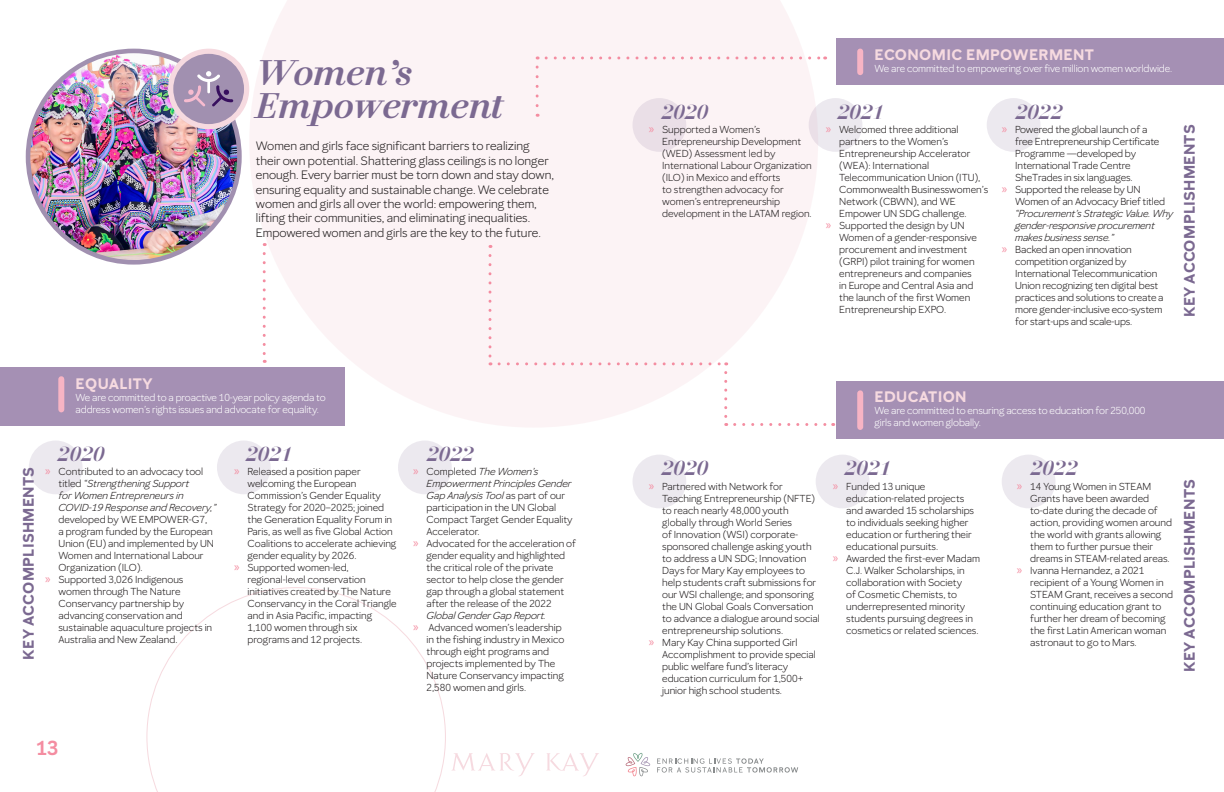
<style>
.page{position:relative;width:1224px;height:792px;background:#fff}
.page>*{position:absolute;margin:0;border:0;box-sizing:border-box;transform-origin:0 0}
.t1{font:35px/33px "Mary Kay Serif 000 Sem Bd Ita";color:#7b6991}
.t2{font:20px "Mary Kay Serif 100 Sem Bd Ita";letter-spacing:.025em;color:#7b6991}
.t3{font:600 20px "Mary Kay Sans";color:#f48da1}
.t4{font:700 15px "Mary Kay Sans";letter-spacing:.025em;color:#7b6991}
.t5{font:700 15px "Mary Kay Sans";letter-spacing:.025em;color:#f6dae0}
.t6{font:12px/14.4px "Mary Kay Sans";color:#231f20}
.t7{font:10px/12px "Mary Kay Sans";color:#231f20}
.t8{font:10px/12px "Mary Kay Sans";letter-spacing:-.01em;color:#fff}
.t9{font:italic 10px/12px "Mary Kay Sans";letter-spacing:-.01em;color:#231f20}
.s1{font-family:"Myriad Pro";font-size:13px;color:#f48da1}
.s2{font-style:italic}
.s3{font-family:"Myriad Pro";font-style:normal;font-size:13px;color:#f48da1}
.s4{font-style:normal}
</style>
<div class="page">
<svg style="left:249px;top:0;width:569px;height:427px;fill:#fcf3f5"></svg>
<svg style="left:263px;top:254px;width:3px;height:109px"></svg>
<div style="left:217px;top:441px;width:54px;height:53px;background:#ece9ef;border-radius:50%"></div>
<div style="left:398px;top:441px;width:54px;height:53px;background:#ece9ef;border-radius:50%"></div>
<svg style="left:146px;top:587px;width:300px;height:205px"></svg>
<img style="left:28px;top:51px;width:211px;height:211px">
<div style="left:26px;top:49px;width:216px;height:216px;border:5px solid #a190b0;border-radius:50%"></div>
<div style="left:0;top:367px;width:344px;height:58px;background:#a590b4"></div>
<div style="left:58px;top:379px;width:6px;height:30px;background:#f7b4c4"></div>
<div style="left:29px;top:441px;width:54px;height:53px;background:#ece9ef;border-radius:50%"></div>
<svg style="left:452px;top:753px;width:83px;height:23px"></svg>
<svg style="left:546px;top:753px;width:53px;height:23px"></svg>
<div style="left:168px;top:49px;width:81px;height:80px;background:#f6dae0;border-radius:50%"></div>
<div style="left:173px;top:54px;width:71px;height:70px;background:#a190b0;border-radius:50%"></div>
<svg style="left:184px;top:71px;width:49px;height:36px"></svg>
<div style="left:837px;top:39px;width:387px;height:46px;background:#a590b4"></div>
<div style="left:857px;top:52px;width:6px;height:20px;background:#f7b4c4"></div>
<svg style="left:657px;top:758px;width:141px;height:15px"></svg>
<svg style="left:626px;top:753px;width:24px;height:23px"></svg>
<div style="left:809px;top:98px;width:53px;height:54px;background:#ece9ef;border-radius:50%"></div>
<div style="left:987px;top:98px;width:53px;height:54px;background:#ece9ef;border-radius:50%"></div>
<div style="left:633px;top:98px;width:53px;height:54px;background:#eadfe7;border-radius:50%"></div>
<div style="left:837px;top:381px;width:387px;height:58px;background:#a590b4"></div>
<div style="left:857px;top:393px;width:6px;height:34px;background:#f7b4c4"></div>
<div style="left:816px;top:455px;width:53px;height:53px;background:#ece9ef;border-radius:50%"></div>
<div style="left:1002px;top:455px;width:53px;height:53px;background:#ece9ef;border-radius:50%"></div>
<div style="left:633px;top:455px;width:53px;height:53px;background:#ece9ef;border-radius:50%"></div>
<svg style="left:488px;top:255px;width:4px;height:110px"></svg>
<svg style="left:499px;top:362px;width:228px;height:3px"></svg>
<svg style="left:724px;top:373px;width:3px;height:53px"></svg>
<svg style="left:735px;top:423px;width:99px;height:3px"></svg>
<svg style="left:536px;top:56px;width:3px;height:50px"></svg>
<svg style="left:546px;top:56px;width:280px;height:3px"></svg>
<p class="t1" style="left:256px;top:55px;width:249px">Women’s<br>Empowerment</p>
<p class="t6" style="left:256px;top:139px;width:300px">Women and girls face significant barriers to realizing their own potential. Shattering glass ceilings is no longer enough. Every barrier must be torn down and stay down, ensuring equality and sustainable change. We celebrate women and girls all over the world: empowering them, lifting their communities, and eliminating inequalities.<br>Empowered women and girls are the key to the future.</p>
<p class="t5" style="left:76px;top:375px;width:78px">EQUALITY</p>
<p class="t8" style="left:76px;top:392px;width:252px">We are committed to a proactive 10-year policy agenda to address women’s rights issues and advocate for equality.</p>
<p class="t2" style="left:58px;top:441px;width:48px">2020</p>
<p class="t2" style="left:246px;top:441px;width:48px">2021</p>
<p class="t2" style="left:428px;top:441px;width:48px">2022</p>
<p class="t4" style="left:19px;top:660px;width:194px;rotate:-90deg">KEY ACCOMPLISHMENTS</p>
<p class="t7" style="left:58px;top:466px;width:159px;text-indent:-14px"><span class="s1">»</span> Contributed to an advocacy tool titled <span class="s2">“Strengthening Support<br>for Women Entrepreneurs in<br>COVID-19 Response and Recovery,” </span>developed by WE EMPOWER-G7,<br>a program funded by the European<br>Union (EU) and implemented by UN<br>Women and International Labour<br>Organization (ILO).</p>
<p class="t7" style="left:58px;top:574px;width:155px;text-indent:-14px"><span class="s1">»</span> Supported 3,026 Indigenous women through The Nature<br>Conservancy partnership by advancing conservation and sustainable aquaculture projects in<br>Australia and New Zealand.</p>
<p class="t7" style="left:248px;top:466px;width:150px;text-indent:-14px"><span class="s1">»</span> Released a position paper welcoming the European<br>Commission’s Gender Equality<br>Strategy for 2020–2025; joined the Generation Equality Forum in<br>Paris, as well as five Global Action<br>Coalitions to accelerate achieving gender equality by 2026.</p>
<p class="t7" style="left:248px;top:562px;width:151px;text-indent:-14px"><span class="s1">»</span> Supported women-led, regional-level conservation initiatives created by The Nature<br>Conservancy in the Coral Triangle and in Asia Pacific, impacting<br>1,100 women through six programs and 12 projects.</p>
<p class="t7" style="left:426px;top:466px;width:148px;text-indent:-14px"><span class="s1">»</span> Completed <span class="s2">The Women’s<br>Empowerment Principles Gender<br>Gap Analysis Tool</span> as part of our participation in the UN Global<br>Compact Target Gender Equality<br>Accelerator.</p>
<p class="t7" style="left:426px;top:538px;width:151px;text-indent:-14px"><span class="s1">»</span> Advocated for the acceleration of gender equality and highlighted the critical role of the private sector to help close the gender gap through a global statement after the release of the 2022<br><span class="s2">Global Gender Gap Report.</span></p>
<p class="t7" style="left:426px;top:622px;width:139px;text-indent:-14px"><span class="s1">»</span> Advanced women’s leadership in the fishing industry in Mexico through eight programs and projects implemented by The<br>Nature Conservancy impacting<br>2,580 women and girls.</p>
<h2 class="t3" style="left:36px;top:736px;width:24px">13</h2>
<p class="t5" style="left:875px;top:45px;width:221px">ECONOMIC EMPOWERMENT</p>
<p class="t8" style="left:875px;top:62px;width:299px">We are committed to empowering over five million women worldwide.</p>
<p class="t2" style="left:662px;top:98px;width:48px">2020</p>
<p class="t2" style="left:838px;top:98px;width:48px">2021</p>
<p class="t2" style="left:1016px;top:98px;width:48px">2022</p>
<p class="t7" style="left:662px;top:123px;width:151px;text-indent:-14px"><span class="s1">»</span> Supported a Women’s<br>Entrepreneurship Development (WED) Assessment led by<br>International Labour Organization (ILO) in Mexico and efforts<br>to strengthen advocacy for women’s entrepreneurship development in the LATAM region.</p>
<p class="t7" style="left:839px;top:123px;width:150px;text-indent:-14px"><span class="s1">»</span> Welcomed three additional partners to the Women’s<br>Entrepreneurship Accelerator (WEA): International<br>Telecommunication Union (ITU),<br>Commonwealth Businesswomen’s<br>Network (CBWN), and WE<br>Empower UN SDG challenge.</p>
<p class="t7" style="left:839px;top:219px;width:139px;text-indent:-14px"><span class="s1">»</span> Supported the design by UN<br>Women of a gender-responsive procurement and investment (GRPI) pilot training for women entrepreneurs and companies in Europe and Central Asia and the launch of the first Women<br>Entrepreneurship EXPO.</p>
<p class="t7" style="left:1015px;top:123px;width:146px;text-indent:-14px"><span class="s1">»</span> Powered the global launch of a free Entrepreneurship Certificate<br>Programme —developed by<br>International Trade Centre<br>SheTrades in six languages.</p>
<p class="t9" style="left:1015px;top:183px;width:160px;text-indent:-14px"><span class="s3">»</span> <span class="s4">Supported the release by UN<br>Women of an Advocacy Brief titled </span>“Procurement’s Strategic Value. Why gender-responsive procurement makes business sense.”</p>
<p class="t7" style="left:1015px;top:243px;width:150px;text-indent:-14px"><span class="s1">»</span> Backed an open innovation competition organized by<br>International Telecommunication<br>Union recognizing ten digital best practices and solutions to create a more gender-inclusive eco-system for start-ups and scale-ups.</p>
<p class="t4" style="left:1180px;top:317px;width:194px;rotate:-90deg">KEY ACCOMPLISHMENTS</p>
<p class="t5" style="left:875px;top:388px;width:94px">EDUCATION</p>
<p class="t8" style="left:875px;top:405px;width:273px">We are committed to ensuring access to education for 250,000 girls and women globally.</p>
<p class="t2" style="left:662px;top:455px;width:48px">2020</p>
<p class="t2" style="left:845px;top:455px;width:48px">2021</p>
<p class="t2" style="left:1031px;top:455px;width:48px">2022</p>
<p class="t7" style="left:662px;top:480px;width:159px;text-indent:-14px"><span class="s1">»</span> Partnered with Network for<br>Teaching Entrepreneurship (NFTE) to reach nearly 48,000 youth globally through World Series<br>of Innovation (WSI) corporate&shy;sponsored challenge asking youth to address a UN SDG; Innovation<br>Days for Mary Kay employees to help students craft submissions for our WSI challenge; and sponsoring the UN Global Goals Conversation to advance a dialogue around social entrepreneurship solutions.</p>
<p class="t7" style="left:662px;top:636px;width:155px;text-indent:-14px"><span class="s1">»</span> Mary Kay China supported Girl<br>Accomplishment to provide special public welfare fund’s literacy education curriculum for 1,500+ junior high school students.</p>
<p class="t7" style="left:846px;top:480px;width:129px;text-indent:-14px"><span class="s1">»</span> Funded 13 unique education-related projects and awarded 15 scholarships to individuals seeking higher education or furthering their educational pursuits.</p>
<p class="t7" style="left:846px;top:552px;width:135px;text-indent:-14px"><span class="s1">»</span> Awarded the first-ever Madam<br>C.J. Walker Scholarships, in collaboration with Society<br>of Cosmetic Chemists, to underrepresented minority students pursuing degrees in cosmetics or related sciences.</p>
<p class="t7" style="left:1030px;top:480px;width:143px;text-indent:-14px"><span class="s1">»</span> 14 Young Women in STEAM<br>Grants have been awarded to-date during the decade of action, providing women around the world with grants allowing them to further pursue their dreams in STEAM-related areas.</p>
<p class="t7" style="left:1030px;top:564px;width:144px;text-indent:-14px"><span class="s1">»</span> Ivanna Hernandez, a 2021 recipient of a Young Women in<br>STEAM Grant, receives a second continuing education grant to further her dream of becoming the first Latin American woman astronaut to go to Mars.</p>
<p class="t4" style="left:1180px;top:672px;width:194px;rotate:-90deg">KEY ACCOMPLISHMENTS</p>
</div>
